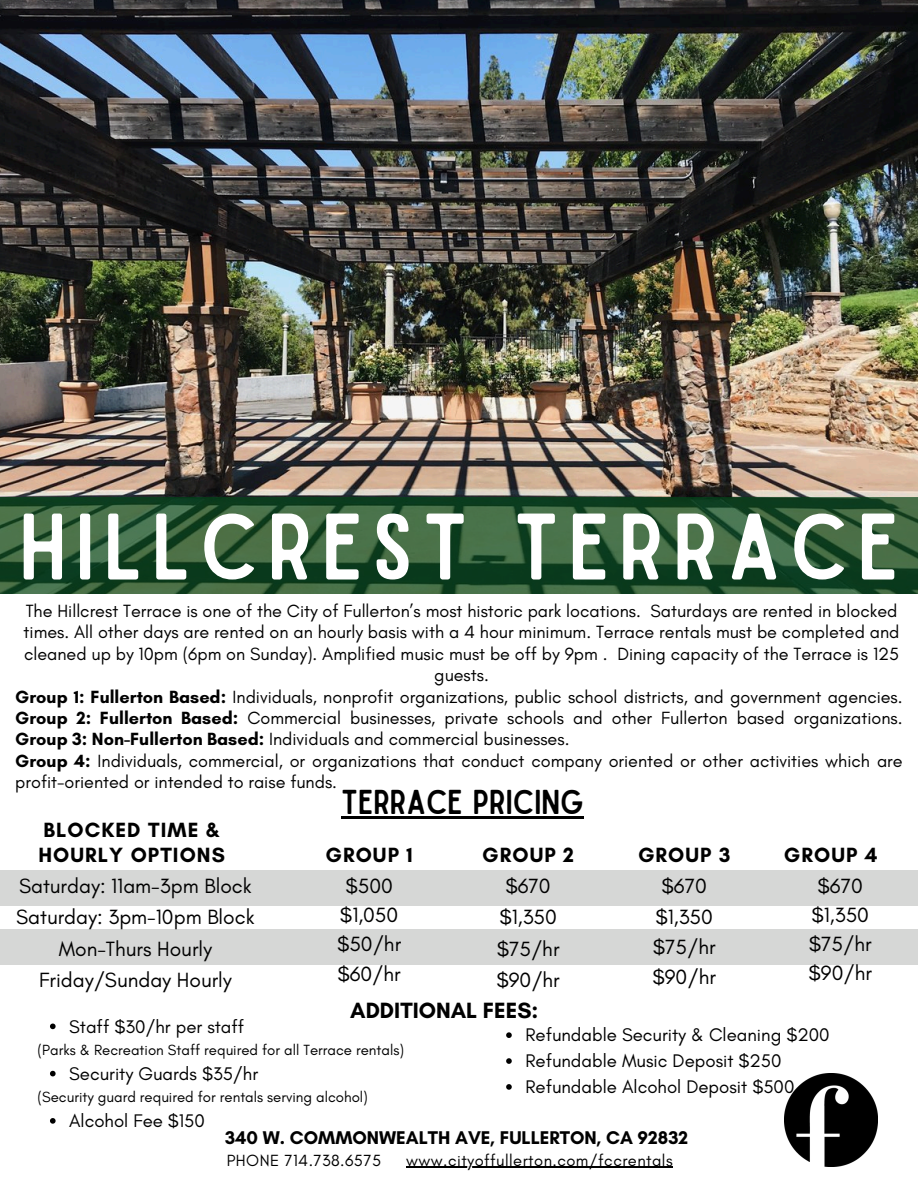
<style>
.page{position:relative;width:918px;height:1188px;background:#fff}
.page>*{position:absolute;margin:0;border:0;box-sizing:border-box;transform-origin:0 0}
.t1{font:90px "Sailors";letter-spacing:.1em;color:#fff}
.t2{font:33px "Sailors";color:#000}
.t3{font:700 22.5px "Glacial Indifference";color:#000}
.t4{font:21px/29.2px "Glacial Indifference";color:#000;text-align:center}
.t5{font:700 21px/24.8px "Glacial Indifference";letter-spacing:.05em;color:#000}
.t6{font:700 18.75px "Glacial Indifference";color:#000}
.t7{font:18.6px "Glacial Indifference";color:#000}
.t8{font:18px/21.3px "Glacial Indifference";color:#000;text-align:center}
.t9{font:16.5px "Glacial Indifference";letter-spacing:.025em;color:#000}
.t10{font:15px "Glacial Indifference";color:#000}
.s1{font-weight:700}
</style>
<div class="page">
<img style="left:0;top:0;width:918px;height:498px">
<svg style="left:0;top:498px;width:918px;height:96px;background:#2e5936"></svg>
<div style="left:0;top:870px;width:918px;height:36px;background:#d6d7d6"></div>
<div style="left:0;top:930px;width:918px;height:35px;background:#d6d7d6"></div>
<hr style="left:341px;top:817px;width:243px;height:2px;background:#000">
<img style="left:785px;top:1074px;width:92px;height:92px">
<svg style="left:50px;top:1024px;width:6px;height:5px"></svg>
<svg style="left:50px;top:1071px;width:6px;height:5px"></svg>
<svg style="left:50px;top:1118px;width:6px;height:6px"></svg>
<svg style="left:506px;top:1032px;width:6px;height:6px"></svg>
<svg style="left:506px;top:1058px;width:6px;height:6px"></svg>
<svg style="left:506px;top:1084px;width:6px;height:6px"></svg>
<hr style="left:406px;top:1167px;width:267px;height:1px;background:#000">
<h4 class="t1" style="left:19px;top:514px;width:881px">HILLCREST TERRACE</h4>
<h3 class="t8" style="left:24px;top:600px;width:877px">The Hillcrest Terrace is one of the City of Fullerton’s most historic park locations. Saturdays are rented in blocked times. All other days are rented on an hourly basis with a 4 hour minimum. Terrace rentals must be completed and cleaned up by 10pm (6pm on Sunday). Amplified music must be off by 9pm . Dining capacity of the Terrace is 125 guests.</h3>
<p class="t8" style="left:15px;top:686px;width:889px;text-align:left"><span class="s1">Group 1: Fullerton Based:</span> Individuals, nonprofit organizations, public school districts, and government agencies.<br><span class="s1">Group 2: Fullerton Based:</span> Commercial businesses, private schools and other Fullerton based organizations.<br><span class="s1">Group 3: Non-Fullerton Based:</span> Individuals and commercial businesses.<br><span class="s1">Group 4:</span> Individuals, commercial, or organizations that conduct company oriented or other activities which are profit-oriented or intended to raise funds.</p>
<h3 class="t2" style="left:341px;top:790px;width:244px">TERRACE PRICING</h3>
<h1 class="t5" style="left:38px;top:818px;width:188px">BLOCKED TIME &amp;<br>HOURLY OPTIONS</h1>
<h6 class="t5" style="left:326px;top:843px;width:89px">GROUP 1</h6>
<h6 class="t5" style="left:482px;top:842px;width:93px">GROUP 2</h6>
<h2 class="t4" style="left:337px;top:871px;width:66px">$500 $1,050 $50/hr $60/hr</h2>
<h3 class="t4" style="left:16px;top:870px;width:240px;line-height:31.5px">Saturday: 11am-3pm Block<br>Saturday: 3pm-10pm Block<br>Mon-Thurs Hourly<br>Friday/Sunday Hourly</h3>
<h3 class="t4" style="left:496px;top:870px;width:65px;line-height:31.5px">$670 $1,350 $75/hr $90/hr</h3>
<p class="t5" style="left:638px;top:842px;width:94px">GROUP 3</p>
<p class="t5" style="left:784px;top:842px;width:95px">GROUP 4</p>
<p class="t4" style="left:652px;top:871px;width:65px;line-height:30.3px">$670 $1,350 $75/hr $90/hr</p>
<h5 class="t4" style="left:809px;top:871px;width:65px">$670 $1,350 $75/hr $90/hr</h5>
<h4 class="t3" style="left:350px;top:996px;width:190px">ADDITIONAL FEES:</h4>
<h4 class="t7" style="left:69px;top:1015px;width:177px">Staff $30/hr per staff</h4>
<h4 class="t10" style="left:38px;top:1041px;width:368px">(Parks &amp; Recreation Staff required for all Terrace rentals)</h4>
<h4 class="t7" style="left:69px;top:1062px;width:191px">Security Guards $35/hr</h4>
<h3 class="t10" style="left:38px;top:1088px;width:332px">(Security guard required for rentals serving alcohol)</h3>
<p class="t7" style="left:69px;top:1109px;width:137px">Alcohol Fee $150</p>
<p class="t7" style="left:525px;top:1024px;width:306px">Refundable Security &amp; Cleaning $200</p>
<p class="t7" style="left:525px;top:1050px;width:258px">Refundable Music Deposit $250</p>
<p class="t7" style="left:525px;top:1075px;width:271px">Refundable Alcohol Deposit $500</p>
<p class="t6" style="left:225px;top:1127px;width:464px">340 W. COMMONWEALTH AVE, FULLERTON, CA 92832</p>
<p class="t9" style="left:227px;top:1150px;width:156px">PHONE 714.738.6575</p>
<p class="t9" style="left:406px;top:1150px;width:268px">www.cityoffullerton.com/fccrentals</p>
</div>
